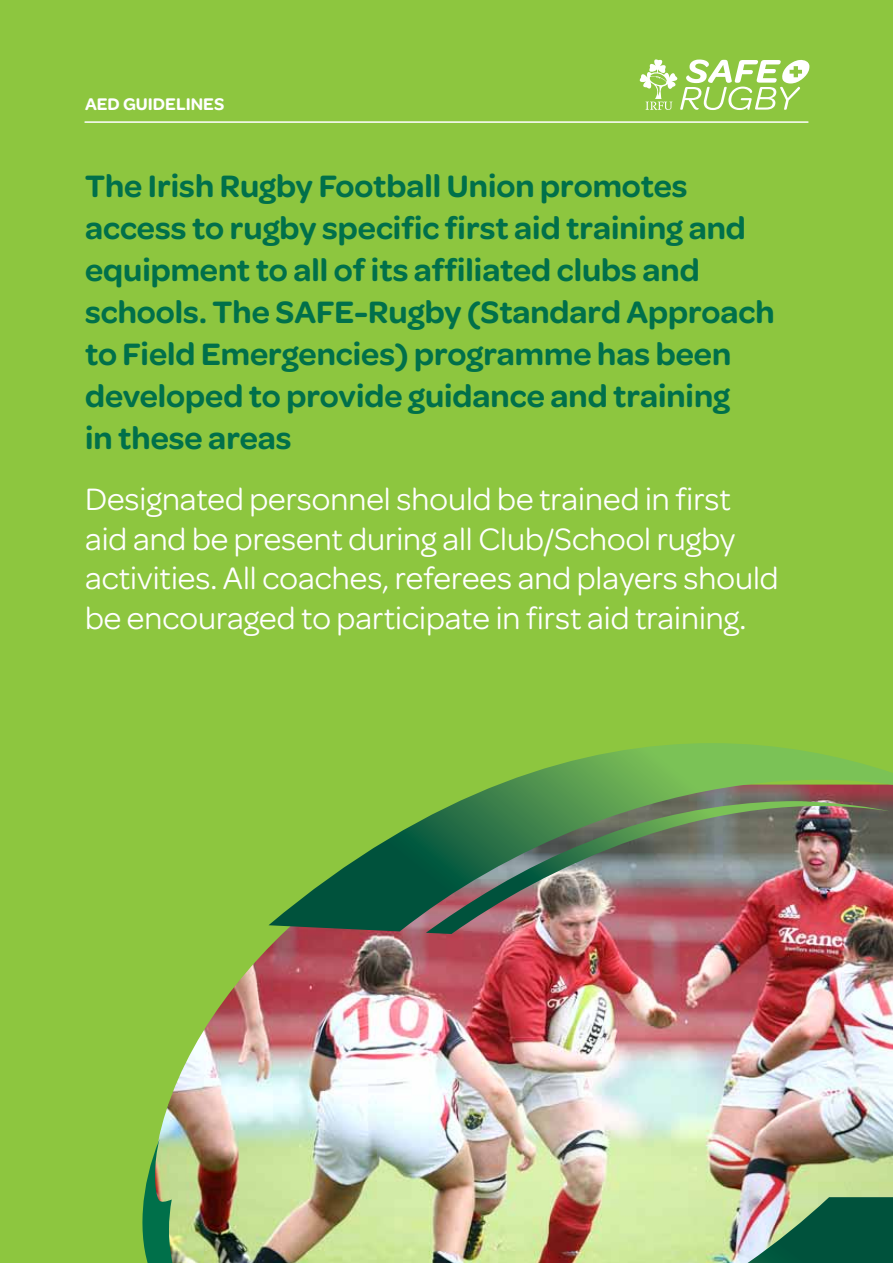
<style>
.page{position:relative;width:893px;height:1263px;background:#8dc63f}
.page>*{position:absolute;margin:0;border:0;box-sizing:border-box;transform-origin:0 0}
.t1{font:600 33px/42px "Omnes";color:#00704a}
.t2{font:33px/39.6px "Omnes";color:#fff}
.t3{font:600 18px "Omnes";color:#fff}
</style>
<div class="page">
<svg style="left:639px;top:59px;width:170px;height:51px"></svg>
<hr style="left:85px;top:121px;width:723px;height:2px;background:#fff">
<img style="left:158px;top:931px;width:735px;height:332px">
<img style="left:142px;top:1139px;width:109px;height:124px">
<svg style="left:748px;top:1197px;width:145px;height:66px;background:#3d7560"></svg>
<svg style="left:268px;top:743px;width:625px;height:188px"></svg>
<img style="left:426px;top:783px;width:464px;height:151px">
<p class="t3" style="left:85px;top:94px;width:141px">AED Guidelines</p>
<p class="t1" style="left:85px;top:165px;width:691px">The Irish Rugby Football Union promotes access to rugby specific first aid training and equipment to all of its affiliated clubs and schools. The SAFE-Rugby (Standard Approach to Field Emergencies) programme has been developed to provide guidance and training<br>in these areas</p>
<p class="t2" style="left:85px;top:479px;width:695px">Designated personnel should be trained in first aid and be present during all Club/School rugby activities. All coaches, referees and players should be encouraged to participate in first aid training.</p>
</div>
